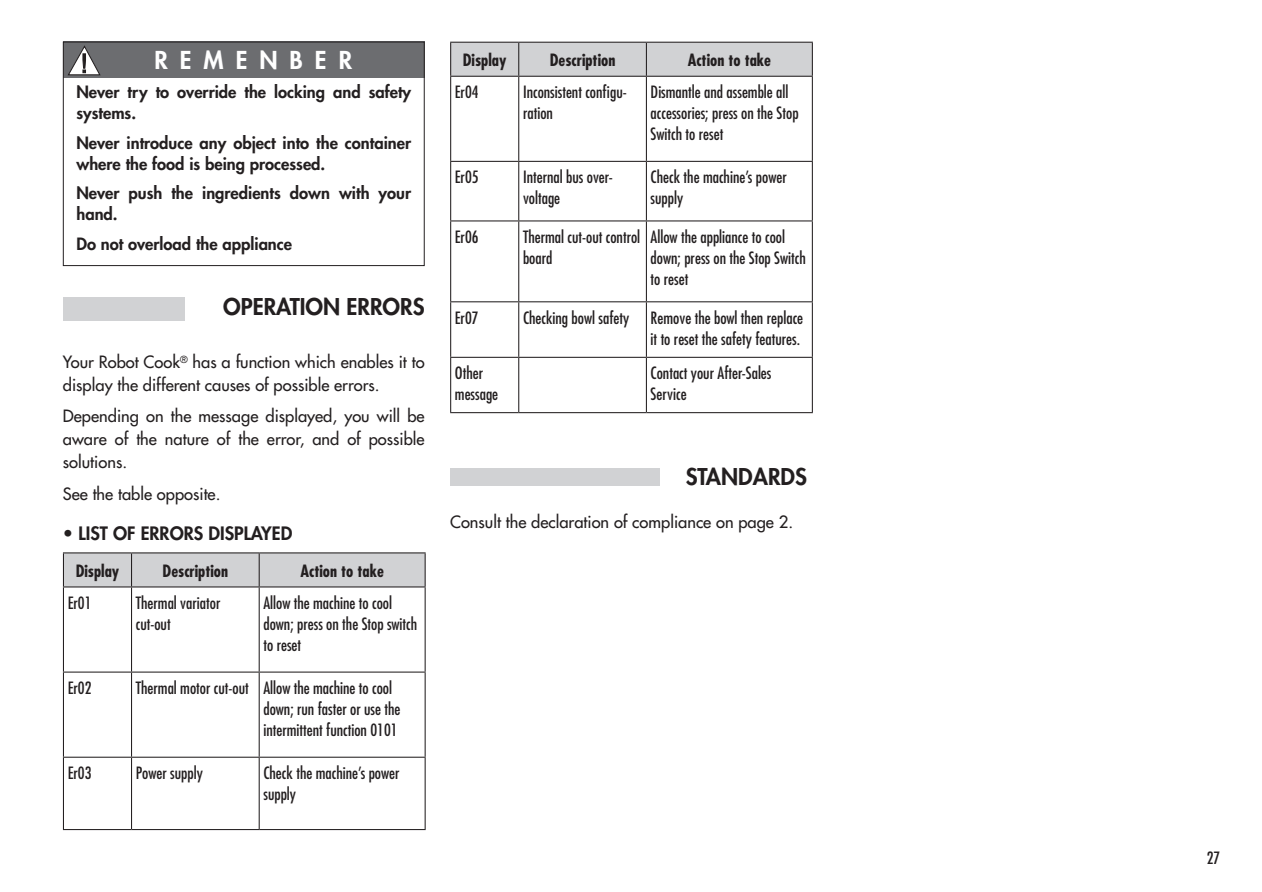
<style>
.page{position:relative;width:1262px;height:892px;background:#fff}
.page>*{position:absolute;margin:0;border:0;box-sizing:border-box;transform-origin:0 0}
.t1{font:800 24px "Futura";letter-spacing:.5em;color:#fff}
.t2{font:800 22.5px "Futura";color:#231f20}
.t3{font:800 18px "Futura";color:#231f20}
.t4{font:condensed 16.5px/21px "Futura";color:#231f20}
.t5{font:16.5px/23px "Futura";color:#231f20}
.t6{font:800 16.5px/21px "Futura";color:#231f20}
.t7{font:700 condensed 16.5px "Futura";color:#231f20}
</style>
<div class="page">
<div style="left:450px;top:468px;width:209px;height:17px;background:#d1d2d4"></div>
<div style="left:451px;top:43px;width:360px;height:33px;background:#d1d2d4"></div>
<hr style="left:450px;top:42px;width:68px;height:1px;background:#231f20">
<hr style="left:450px;top:43px;width:1px;height:33px;background:#231f20">
<hr style="left:518px;top:42px;width:128px;height:1px;background:#231f20">
<hr style="left:518px;top:43px;width:1px;height:33px;background:#231f20">
<hr style="left:646px;top:42px;width:166px;height:1px;background:#231f20">
<hr style="left:645px;top:43px;width:1px;height:33px;background:#231f20">
<hr style="left:811px;top:43px;width:1px;height:33px;background:#231f20">
<hr style="left:450px;top:76px;width:68px;height:1px;background:#231f20">
<hr style="left:450px;top:77px;width:1px;height:84px;background:#231f20">
<hr style="left:518px;top:76px;width:128px;height:1px;background:#231f20">
<hr style="left:518px;top:77px;width:1px;height:84px;background:#231f20">
<hr style="left:646px;top:76px;width:166px;height:1px;background:#231f20">
<hr style="left:645px;top:77px;width:1px;height:84px;background:#231f20">
<hr style="left:811px;top:77px;width:1px;height:84px;background:#231f20">
<hr style="left:450px;top:161px;width:68px;height:1px;background:#231f20">
<hr style="left:450px;top:162px;width:1px;height:58px;background:#231f20">
<hr style="left:518px;top:161px;width:128px;height:1px;background:#231f20">
<hr style="left:518px;top:162px;width:1px;height:58px;background:#231f20">
<hr style="left:646px;top:161px;width:166px;height:1px;background:#231f20">
<hr style="left:645px;top:162px;width:1px;height:58px;background:#231f20">
<hr style="left:811px;top:162px;width:1px;height:58px;background:#231f20">
<hr style="left:450px;top:220px;width:68px;height:1px;background:#231f20">
<hr style="left:450px;top:221px;width:1px;height:80px;background:#231f20">
<hr style="left:518px;top:220px;width:128px;height:1px;background:#231f20">
<hr style="left:518px;top:221px;width:1px;height:80px;background:#231f20">
<hr style="left:646px;top:220px;width:166px;height:1px;background:#231f20">
<hr style="left:645px;top:221px;width:1px;height:80px;background:#231f20">
<hr style="left:811px;top:221px;width:1px;height:80px;background:#231f20">
<hr style="left:450px;top:301px;width:68px;height:1px;background:#231f20">
<hr style="left:450px;top:302px;width:1px;height:54px;background:#231f20">
<hr style="left:518px;top:301px;width:128px;height:1px;background:#231f20">
<hr style="left:518px;top:302px;width:1px;height:54px;background:#231f20">
<hr style="left:646px;top:301px;width:166px;height:1px;background:#231f20">
<hr style="left:645px;top:302px;width:1px;height:54px;background:#231f20">
<hr style="left:811px;top:302px;width:1px;height:54px;background:#231f20">
<hr style="left:450px;top:356px;width:68px;height:2px;background:#231f20">
<hr style="left:450px;top:358px;width:1px;height:54px;background:#231f20">
<hr style="left:518px;top:356px;width:128px;height:2px;background:#231f20">
<hr style="left:518px;top:358px;width:1px;height:54px;background:#231f20">
<hr style="left:646px;top:356px;width:166px;height:2px;background:#231f20">
<hr style="left:645px;top:358px;width:1px;height:54px;background:#231f20">
<hr style="left:811px;top:358px;width:1px;height:54px;background:#231f20">
<hr style="left:450px;top:412px;width:68px;height:1px;background:#231f20">
<hr style="left:518px;top:412px;width:128px;height:1px;background:#231f20">
<hr style="left:646px;top:412px;width:166px;height:1px;background:#231f20">
<div style="left:64px;top:553px;width:360px;height:33px;background:#d1d2d4"></div>
<hr style="left:63px;top:552px;width:68px;height:1px;background:#231f20">
<hr style="left:63px;top:553px;width:1px;height:33px;background:#231f20">
<hr style="left:131px;top:552px;width:128px;height:1px;background:#231f20">
<hr style="left:131px;top:553px;width:1px;height:33px;background:#231f20">
<hr style="left:259px;top:552px;width:166px;height:1px;background:#231f20">
<hr style="left:258px;top:553px;width:2px;height:33px;background:#231f20">
<hr style="left:424px;top:553px;width:1px;height:33px;background:#231f20">
<hr style="left:63px;top:586px;width:68px;height:1px;background:#231f20">
<hr style="left:63px;top:587px;width:1px;height:84px;background:#231f20">
<hr style="left:131px;top:586px;width:128px;height:1px;background:#231f20">
<hr style="left:131px;top:587px;width:1px;height:84px;background:#231f20">
<hr style="left:259px;top:586px;width:166px;height:1px;background:#231f20">
<hr style="left:258px;top:587px;width:2px;height:84px;background:#231f20">
<hr style="left:424px;top:587px;width:1px;height:84px;background:#231f20">
<hr style="left:63px;top:671px;width:68px;height:1px;background:#231f20">
<hr style="left:63px;top:672px;width:1px;height:84px;background:#231f20">
<hr style="left:131px;top:671px;width:128px;height:1px;background:#231f20">
<hr style="left:131px;top:672px;width:1px;height:84px;background:#231f20">
<hr style="left:259px;top:671px;width:166px;height:1px;background:#231f20">
<hr style="left:258px;top:672px;width:2px;height:84px;background:#231f20">
<hr style="left:424px;top:672px;width:1px;height:84px;background:#231f20">
<hr style="left:63px;top:756px;width:68px;height:1px;background:#231f20">
<hr style="left:63px;top:757px;width:1px;height:71px;background:#231f20">
<hr style="left:131px;top:756px;width:128px;height:1px;background:#231f20">
<hr style="left:131px;top:757px;width:1px;height:71px;background:#231f20">
<hr style="left:259px;top:756px;width:166px;height:1px;background:#231f20">
<hr style="left:258px;top:757px;width:2px;height:71px;background:#231f20">
<hr style="left:424px;top:757px;width:1px;height:71px;background:#231f20">
<hr style="left:63px;top:828px;width:68px;height:1px;background:#231f20">
<hr style="left:131px;top:828px;width:128px;height:1px;background:#231f20">
<hr style="left:259px;top:828px;width:166px;height:1px;background:#231f20">
<div style="left:63px;top:42px;width:361px;height:36px;background:#6c6d70"></div>
<div style="left:63px;top:42px;width:361px;height:224px;border:1px solid #231f20"></div>
<svg style="left:68px;top:45px;width:33px;height:30px"></svg>
<div style="left:63px;top:297px;width:121px;height:23px;background:#d1d2d4"></div>
<h1 class="t1" style="left:154px;top:44px;width:199px">REMENBER</h1>
<p class="t6" style="left:76px;top:81px;width:336px">Never try to override the locking and safety systems.</p>
<p class="t6" style="left:76px;top:132px;width:336px">Never introduce any object into the container where the food is being processed.</p>
<p class="t6" style="left:76px;top:182px;width:336px">Never push the ingredients down with your hand.</p>
<p class="t6" style="left:76px;top:233px;width:217px">Do not overload the appliance</p>
<h2 class="t2" style="left:223px;top:292px;width:203px">OPERATION ERRORS</h2>
<p class="t5" style="left:63px;top:350px;width:363px">Your Robot Cook<sup>®</sup> has a function which enables it to display the different causes of possible errors.</p>
<p class="t5" style="left:63px;top:404px;width:363px;text-align:justify">Depending on the message displayed, you will be aware of the nature of the error, and of possible solutions.</p>
<p class="t5" style="left:63px;top:482px;width:159px">See the table opposite.</p>
<p class="t3" style="left:63px;top:520px;width:231px">• LIST OF ERRORS DISPLAYED</p>
<p class="t7" style="left:76px;top:559px;width:45px">Display</p>
<p class="t7" style="left:162px;top:559px;width:67px">Description</p>
<p class="t7" style="left:300px;top:559px;width:85px">Action to take</p>
<p class="t4" style="left:68px;top:591px;width:25px">Er01</p>
<p class="t4" style="left:136px;top:591px;width:86px">Thermal variator cut-out</p>
<p class="t4" style="left:263px;top:591px;width:155px">Allow the machine to cool down; press on the Stop switch to reset</p>
<p class="t4" style="left:68px;top:676px;width:25px">Er02</p>
<p class="t4" style="left:263px;top:676px;width:138px;text-indent:-128px">Thermal motor cut-out Allow the machine to cool down; run faster or use the intermittent function 0101</p>
<p class="t4" style="left:68px;top:762px;width:25px">Er03</p>
<p class="t4" style="left:136px;top:762px;width:69px">Power supply</p>
<p class="t4" style="left:263px;top:762px;width:138px">Check the machine’s power supply</p>
<p class="t7" style="left:463px;top:49px;width:45px">Display</p>
<p class="t7" style="left:549px;top:49px;width:67px">Description</p>
<p class="t7" style="left:687px;top:49px;width:85px">Action to take</p>
<p class="t4" style="left:455px;top:81px;width:25px">Er04</p>
<p class="t4" style="left:523px;top:81px;width:105px">Inconsistent configu&shy;ration</p>
<p class="t4" style="left:650px;top:81px;width:149px">Dismantle and assemble all accessories; press on the Stop<br>Switch to reset</p>
<p class="t4" style="left:455px;top:166px;width:25px">Er05</p>
<p class="t4" style="left:523px;top:166px;width:91px">Internal bus over&shy;voltage</p>
<p class="t4" style="left:650px;top:166px;width:138px">Check the machine’s power supply</p>
<p class="t4" style="left:455px;top:226px;width:25px">Er06</p>
<p class="t4" style="left:523px;top:226px;width:119px">Thermal cut-out control board</p>
<p class="t4" style="left:650px;top:226px;width:156px">Allow the appliance to cool down; press on the Stop Switch to reset</p>
<p class="t4" style="left:455px;top:307px;width:25px">Er07</p>
<p class="t4" style="left:523px;top:307px;width:108px">Checking bowl safety</p>
<p class="t4" style="left:650px;top:307px;width:154px">Remove the bowl then replace it to reset the safety features.</p>
<p class="t4" style="left:455px;top:362px;width:45px">Other message</p>
<p class="t4" style="left:650px;top:362px;width:122px">Contact your After-Sales<br>Service</p>
<h2 class="t2" style="left:685px;top:461px;width:123px">STANDARDS</h2>
<p class="t5" style="left:450px;top:510px;width:344px">Consult the declaration of compliance on page 2.</p>
<p class="t4" style="left:1206px;top:846px;width:15px">27</p>
</div>
